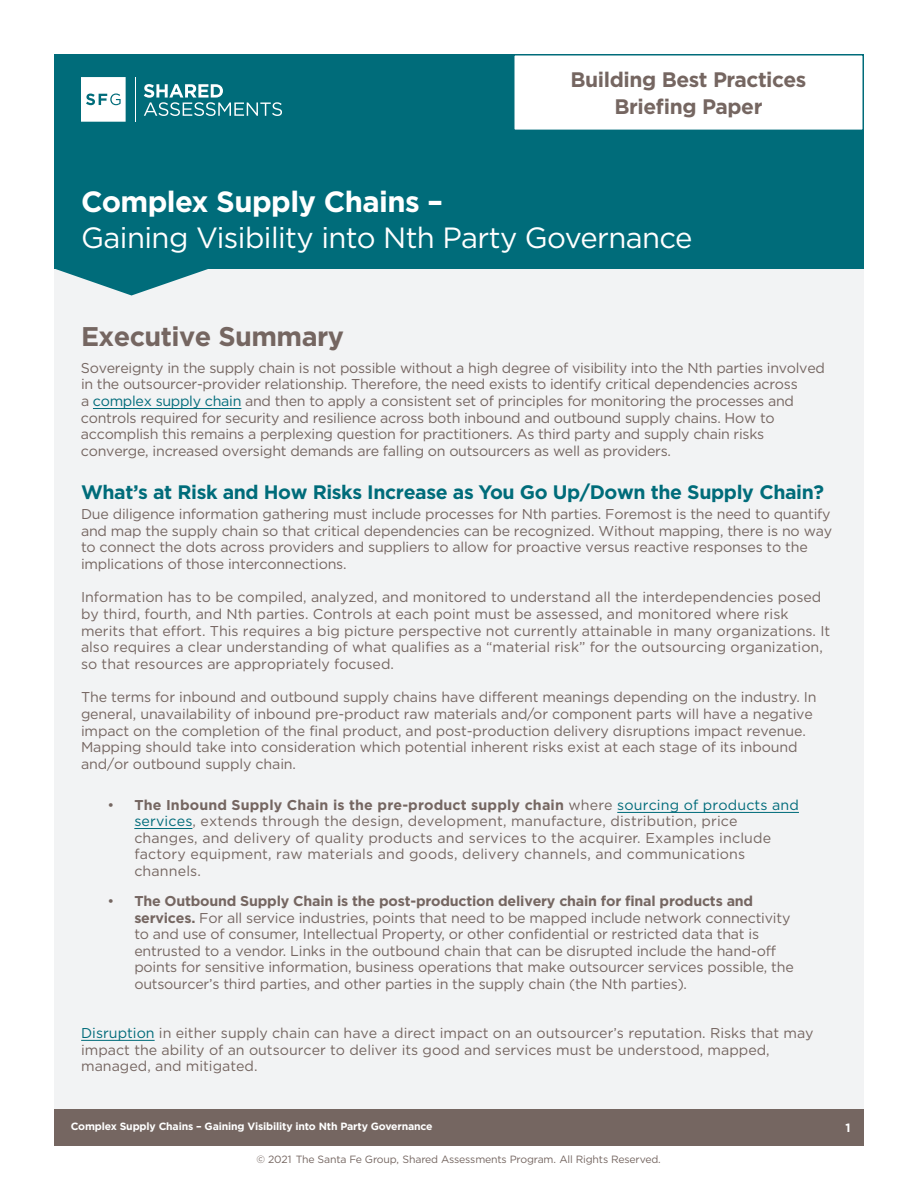
<style>
.page{position:relative;width:918px;height:1188px;background:#fff}
.page>*{position:absolute;margin:0;border:0;box-sizing:border-box;transform-origin:0 0}
.t1{font:29.25px "Gotham";letter-spacing:-.02em;color:#fff}
.t2{font:700 29.25px "Gotham";letter-spacing:-.02em;color:#fff}
.t3{font:700 27px "Gotham";letter-spacing:-.02em;color:#756661}
.t4{font:700 21px/27px "Gotham";letter-spacing:-.02em;color:#756661;text-align:center}
.t5{font:700 19.5px "Gotham";letter-spacing:-.02em;color:#006c7a}
.t6{font:14.25px/16.6px "Gotham";letter-spacing:-.015em;color:#756661}
.t7{font:14.25px/16.5px "Gotham";letter-spacing:.01em;color:#756661}
.t8{font:700 12px "Gotham";color:#fff}
.t9{font:10.5px "Gotham";letter-spacing:-.015em;color:#756661}
.t10{font:700 10.5px "Gotham";letter-spacing:-.015em;color:#fff}
.s1{color:#006b7a}
.s2{font-weight:700}
</style>
<div class="page">
<div style="left:54px;top:1109px;width:810px;height:37px;background:#756661"></div>
<div style="left:54px;top:193px;width:810px;height:916px;background:#f2f3f4"></div>
<div style="left:54px;top:54px;width:810px;height:214px;background:#006c7a"></div>
<hr style="left:135px;top:77px;width:1px;height:45px;background:#fff">
<svg style="left:81px;top:77px;width:45px;height:45px"></svg>
<svg style="left:144px;top:84px;width:138px;height:32px"></svg>
<svg style="left:54px;top:268px;width:156px;height:27px"></svg>
<div style="left:514px;top:55px;width:349px;height:75px;background:#fff"></div>
<div style="left:513px;top:54px;width:351px;height:77px;border:2px solid #006c7a"></div>
<hr style="left:93px;top:408px;width:148px;height:1px;background:#006b7a">
<hr style="left:617px;top:812px;width:182px;height:1px;background:#006b7a">
<hr style="left:134px;top:828px;width:58px;height:1px;background:#006b7a">
<hr style="left:81px;top:1040px;width:74px;height:1px;background:#006b7a">
<h3 class="t4" style="left:571px;top:66px;width:237px">Building Best Practices<br>Briefing Paper</h3>
<h1 class="t2" style="left:81px;top:182px;width:363px">Complex Supply Chains –</h1>
<h1 class="t1" style="left:81px;top:219px;width:613px">Gaining Visibility into Nth Party Governance</h1>
<h2 class="t3" style="left:81px;top:318px;width:265px">Executive Summary</h2>
<p class="t6" style="left:81px;top:359px;width:745px">Sovereignty in the supply chain is not possible without a high degree of visibility into the Nth parties involved in the outsourcer-provider relationship. Therefore, the need exists to identify critical dependencies across<br>a <span class="s1">complex supply chain</span> and then to apply a consistent set of principles for monitoring the processes and controls required for security and resilience across both inbound and outbound supply chains. How to accomplish this remains a perplexing question for practitioners. As third party and supply chain risks converge, increased oversight demands are falling on outsourcers as well as providers.</p>
<h3 class="t5" style="left:81px;top:479px;width:745px">What’s at Risk and How Risks Increase as You Go Up/Down the Supply Chain?</h3>
<p class="t6" style="left:81px;top:505px;width:753px">Due diligence information gathering must include processes for Nth parties. Foremost is the need to quantify and map the supply chain so that critical dependencies can be recognized. Without mapping, there is no way to connect the dots across providers and suppliers to allow for proactive versus reactive responses to the implications of those interconnections.</p>
<p class="t6" style="left:81px;top:589px;width:751px">Information has to be compiled, analyzed, and monitored to understand all the interdependencies posed by third, fourth, and Nth parties. Controls at each point must be assessed, and monitored where risk merits that effort. This requires a big picture perspective not currently attainable in many organizations. It also requires a clear understanding of what qualifies as a “material risk” for the outsourcing organization, so that resources are appropriately focused.</p>
<p class="t6" style="left:81px;top:689px;width:737px">The terms for inbound and outbound supply chains have different meanings depending on the industry. In general, unavailability of inbound pre-product raw materials and/or component parts will have a negative impact on the completion of the final product, and post-production delivery disruptions impact revenue.<br>Mapping should take into consideration which potential inherent risks exist at each stage of its inbound and/or outbound supply chain.</p>
<p class="t7" style="left:134px;top:796px;width:666px;text-indent:-27px">• <span class="s2">The Inbound Supply Chain is the pre-product supply chain</span> where <span class="s1">sourcing of products and services</span>, extends through the design, development, manufacture, distribution, price changes, and delivery of quality products and services to the acquirer. Examples include factory equipment, raw materials and goods, delivery channels, and communications channels.</p>
<p class="t6" style="left:134px;top:892px;width:661px;text-indent:-27px">• <span class="s2">The Outbound Supply Chain is the post-production delivery chain for final products and services.</span> For all service industries, points that need to be mapped include network connectivity to and use of consumer, Intellectual Property, or other confidential or restricted data that is entrusted to a vendor. Links in the outbound chain that can be disrupted include the hand-off points for sensitive information, business operations that make outsourcer services possible, the outsourcer’s third parties, and other parties in the supply chain (the Nth parties).</p>
<p class="t6" style="left:81px;top:1024px;width:734px"><span class="s1">Disruption</span> in either supply chain can have a direct impact on an outsourcer’s reputation. Risks that may impact the ability of an outsourcer to deliver its good and services must be understood, mapped, managed, and mitigated.</p>
<p class="t10" style="left:71px;top:1120px;width:363px">Complex Supply Chains – Gaining Visibility into Nth Party Governance</p>
<p class="t8" style="left:845px;top:1119px;width:7px">1</p>
<p class="t9" style="left:257px;top:1152px;width:406px">© 2021 The Santa Fe Group, Shared Assessments Program. All Rights Reserved.</p>
</div>
